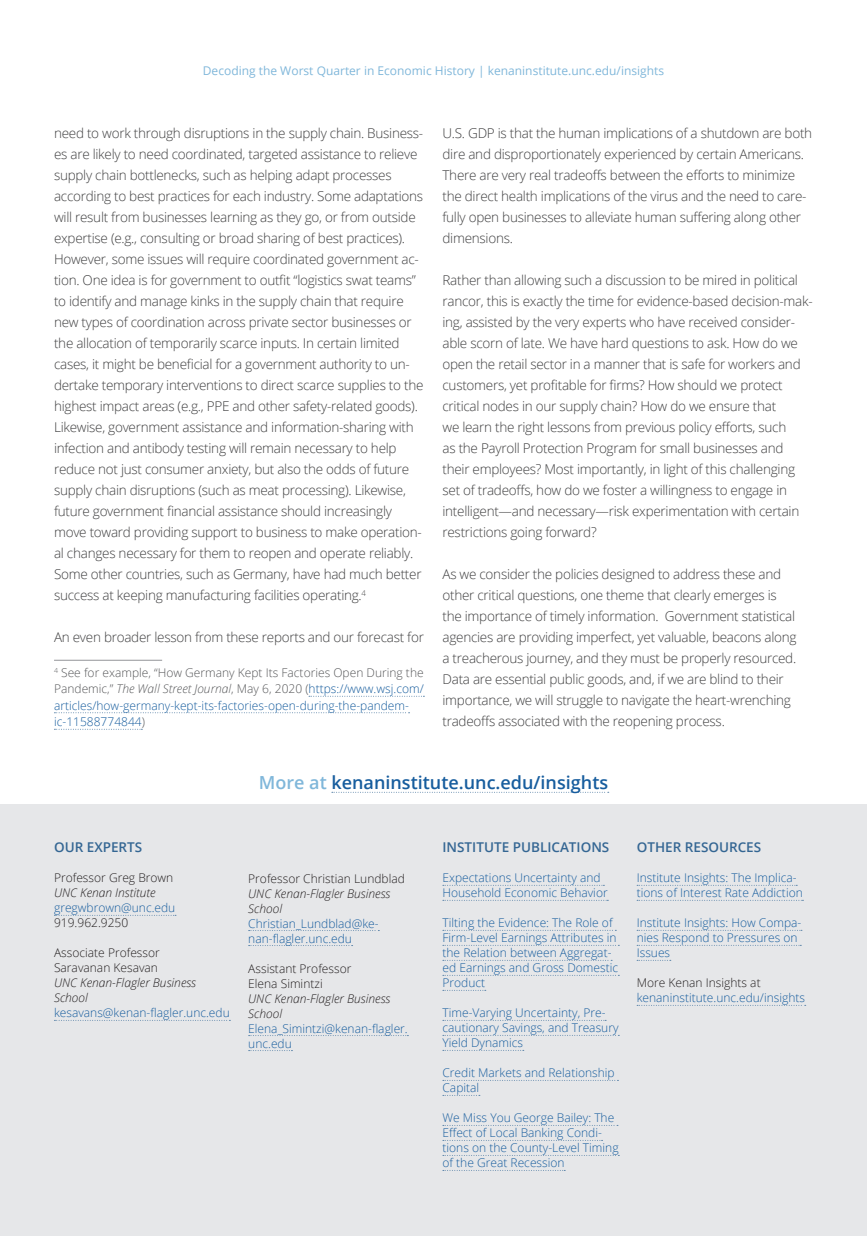
<style>
.page{position:relative;width:867px;height:1236px;background:#fff}
.page>*{position:absolute;margin:0;border:0;box-sizing:border-box;transform-origin:0 0}
.Date{font:600 18px "Open Sans";color:#175d9e}
.t1{font:300 13.5px/21px "Open Sans";letter-spacing:-.02em;color:#3e3e3f}
.SideColumn-_Heading{font:600 13.5px "Open Sans";color:#346693}
.Footer_Columns_-_Tex{font:300 12px/15px "Open Sans";color:#175d9e}
.SourceReference{font:300 12px/16.5px "Open Sans";color:#175d9e}
.Footer_Columns_-_Tex-2{font:300 12px/15px "Open Sans";color:#231f20}
.t2{font:12px "Open Sans";color:#80b7da}
.s1{color:#57585a}
.s2{font-style:italic;color:#57585a}
.s3{color:#80b7da}
.s4{font-style:italic}
.s5{color:#175d9e}
.s6{color:#231f20}
.s7{font-style:italic;color:#231f20}
</style>
<div class="page">
<hr style="left:54px;top:660px;width:108px;height:1px;background:#939598">
<svg style="left:309px;top:696px;width:115px;height:1px"></svg>
<svg style="left:54px;top:712px;width:355px;height:1px"></svg>
<svg style="left:54px;top:729px;width:88px;height:1px"></svg>
<div style="left:0;top:805px;width:866px;height:431px;background:#e6e7e9"></div>
<svg style="left:54px;top:915px;width:122px;height:1px"></svg>
<svg style="left:54px;top:1020px;width:176px;height:1px"></svg>
<svg style="left:248px;top:930px;width:131px;height:1px"></svg>
<svg style="left:248px;top:945px;width:104px;height:1px"></svg>
<svg style="left:248px;top:1035px;width:160px;height:1px"></svg>
<svg style="left:248px;top:1050px;width:44px;height:1px"></svg>
<svg style="left:442px;top:885px;width:162px;height:1px"></svg>
<svg style="left:442px;top:900px;width:166px;height:1px"></svg>
<svg style="left:442px;top:930px;width:174px;height:1px"></svg>
<svg style="left:442px;top:945px;width:177px;height:1px"></svg>
<svg style="left:442px;top:960px;width:170px;height:1px"></svg>
<svg style="left:442px;top:975px;width:177px;height:1px"></svg>
<svg style="left:442px;top:990px;width:43px;height:1px"></svg>
<svg style="left:442px;top:1020px;width:164px;height:1px"></svg>
<svg style="left:442px;top:1035px;width:177px;height:1px"></svg>
<svg style="left:442px;top:1050px;width:81px;height:1px"></svg>
<svg style="left:442px;top:1080px;width:176px;height:1px"></svg>
<svg style="left:442px;top:1095px;width:37px;height:1px"></svg>
<svg style="left:442px;top:1125px;width:175px;height:1px"></svg>
<svg style="left:442px;top:1140px;width:160px;height:1px"></svg>
<svg style="left:442px;top:1155px;width:177px;height:1px"></svg>
<svg style="left:442px;top:1170px;width:123px;height:1px"></svg>
<svg style="left:636px;top:885px;width:161px;height:1px"></svg>
<svg style="left:636px;top:900px;width:167px;height:1px"></svg>
<svg style="left:636px;top:930px;width:165px;height:1px"></svg>
<svg style="left:636px;top:945px;width:165px;height:1px"></svg>
<svg style="left:636px;top:960px;width:34px;height:1px"></svg>
<svg style="left:636px;top:1005px;width:169px;height:1px"></svg>
<svg style="left:332px;top:792px;width:276px;height:1px"></svg>
<p class="t2" style="left:203px;top:62px;width:462px">Decoding the Worst Quarter in Economic History | kenaninstitute.unc.edu/insights</p>
<p class="t1" style="left:54px;top:122px;width:371px">need to work through disruptions in the supply chain. Business&shy;es are likely to need coordinated, targeted assistance to relieve supply chain bottlenecks, such as helping adapt processes according to best practices for each industry. Some adaptations will result from businesses learning as they go, or from outside expertise (e.g., consulting or broad sharing of best practices).<br>However, some issues will require coordinated government ac&shy;tion. One idea is for government to outfit “logistics swat teams” to identify and manage kinks in the supply chain that require new types of coordination across private sector businesses or the allocation of temporarily scarce inputs. In certain limited cases, it might be beneficial for a government authority to un&shy;dertake temporary interventions to direct scarce supplies to the highest impact areas (e.g., PPE and other safety-related goods).<br>Likewise, government assistance and information-sharing with infection and antibody testing will remain necessary to help reduce not just consumer anxiety, but also the odds of future supply chain disruptions (such as meat processing). Likewise, future government financial assistance should increasingly move toward providing support to business to make operation&shy;al changes necessary for them to reopen and operate reliably.<br>Some other countries, such as Germany, have had much better success at keeping manufacturing facilities operating.<sup>4</sup></p>
<p class="t1" style="left:54px;top:626px;width:371px">An even broader lesson from these reports and our forecast for</p>
<p class="SourceReference" style="left:54px;top:664px;width:371px"><sup>4</sup> <span class="s1">See for example, “How Germany Kept Its Factories Open During the Pandemic,”</span> <span class="s2">The Wall Street Journal</span><span class="s1">, May 6, 2020 (</span>https://www.wsj.com/ articles/how-germany-kept-its-factories-open-during-the-pandem&shy;ic-11588774844<span class="s1">)</span></p>
<p class="t1" style="left:442px;top:122px;width:371px">U.S. GDP is that the human implications of a shutdown are both dire and disproportionately experienced by certain Americans.<br>There are very real tradeoffs between the efforts to minimize the direct health implications of the virus and the need to care&shy;fully open businesses to alleviate human suffering along other dimensions.</p>
<p class="t1" style="left:442px;top:269px;width:371px">Rather than allowing such a discussion to be mired in political rancor, this is exactly the time for evidence-based decision-mak&shy;ing, assisted by the very experts who have received consider&shy;able scorn of late. We have hard questions to ask. How do we open the retail sector in a manner that is safe for workers and customers, yet profitable for firms? How should we protect critical nodes in our supply chain? How do we ensure that<br>we learn the right lessons from previous policy efforts, such<br>as the Payroll Protection Program for small businesses and their employees? Most importantly, in light of this challenging set of tradeoffs, how do we foster a willingness to engage in intelligent—and necessary—risk experimentation with certain restrictions going forward?</p>
<p class="t1" style="left:442px;top:563px;width:355px">As we consider the policies designed to address these and other critical questions, one theme that clearly emerges is the importance of timely information. Government statistical agencies are providing imperfect, yet valuable, beacons along a treacherous journey, and they must be properly resourced.<br>Data are essential public goods, and, if we are blind to their importance, we will struggle to navigate the heart-wrenching tradeoffs associated with the reopening process.</p>
<p class="Date" style="left:259px;top:770px;width:351px"><span class="s3">More at</span> kenaninstitute.unc.edu/insights</p>
<p class="SideColumn-_Heading" style="left:54px;top:838px;width:90px">OUR EXPERTS</p>
<p class="Footer_Columns_-_Tex-2" style="left:54px;top:870px;width:123px">Professor Greg Brown<br><span class="s4">UNC Kenan Institute </span><span class="s5">gregwbrown@unc.edu<br></span>919.962.9250</p>
<p class="Footer_Columns_-_Tex-2" style="left:54px;top:945px;width:177px">Associate Professor<br>Saravanan Kesavan<br><span class="s4">UNC Kenan-Flagler Business<br>School </span><span class="s5">kesavans@kenan-flagler.unc.edu</span></p>
<p class="Footer_Columns_-_Tex" style="left:248px;top:870px;width:158px"><span class="s6">Professor Christian Lundblad<br></span><span class="s7">UNC Kenan-Flagler Business<br>School<br></span>Christian_Lundblad@ke&shy;nan-flagler.unc.edu</p>
<p class="Footer_Columns_-_Tex" style="left:248px;top:960px;width:161px"><span class="s6">Assistant Professor<br>Elena Simintzi<br></span><span class="s7">UNC Kenan-Flagler Business<br>School<br></span>Elena_Simintzi@kenan-flagler. unc.edu</p>
<p class="SideColumn-_Heading" style="left:442px;top:838px;width:168px">INSTITUTE PUBLICATIONS</p>
<p class="Footer_Columns_-_Tex" style="left:442px;top:870px;width:167px">Expectations Uncertainty and<br>Household Economic Behavior</p>
<p class="Footer_Columns_-_Tex" style="left:442px;top:915px;width:177px">Tilting the Evidence: The Role of<br>Firm-Level Earnings Attributes in the Relation between Aggregat&shy;ed Earnings and Gross Domestic<br>Product</p>
<p class="Footer_Columns_-_Tex" style="left:442px;top:1005px;width:177px">Time-Varying Uncertainty, Pre&shy;cautionary Savings, and Treasury<br>Yield Dynamics</p>
<p class="Footer_Columns_-_Tex" style="left:442px;top:1065px;width:174px">Credit Markets and Relationship<br>Capital</p>
<p class="Footer_Columns_-_Tex" style="left:442px;top:1110px;width:177px">We Miss You George Bailey: The<br>Effect of Local Banking Condi&shy;tions on the County-Level Timing of the Great Recession</p>
<p class="SideColumn-_Heading" style="left:636px;top:838px;width:126px">OTHER RESOURCES</p>
<p class="Footer_Columns_-_Tex" style="left:636px;top:870px;width:167px">Institute Insights: The Implica&shy;tions of Interest Rate Addiction</p>
<p class="Footer_Columns_-_Tex" style="left:636px;top:915px;width:166px">Institute Insights: How Compa&shy;nies Respond to Pressures on<br>Issues</p>
<p class="Footer_Columns_-_Tex" style="left:636px;top:975px;width:170px"><span class="s6">More Kenan Insights at </span>kenaninstitute.unc.edu/insights</p>
</div>
